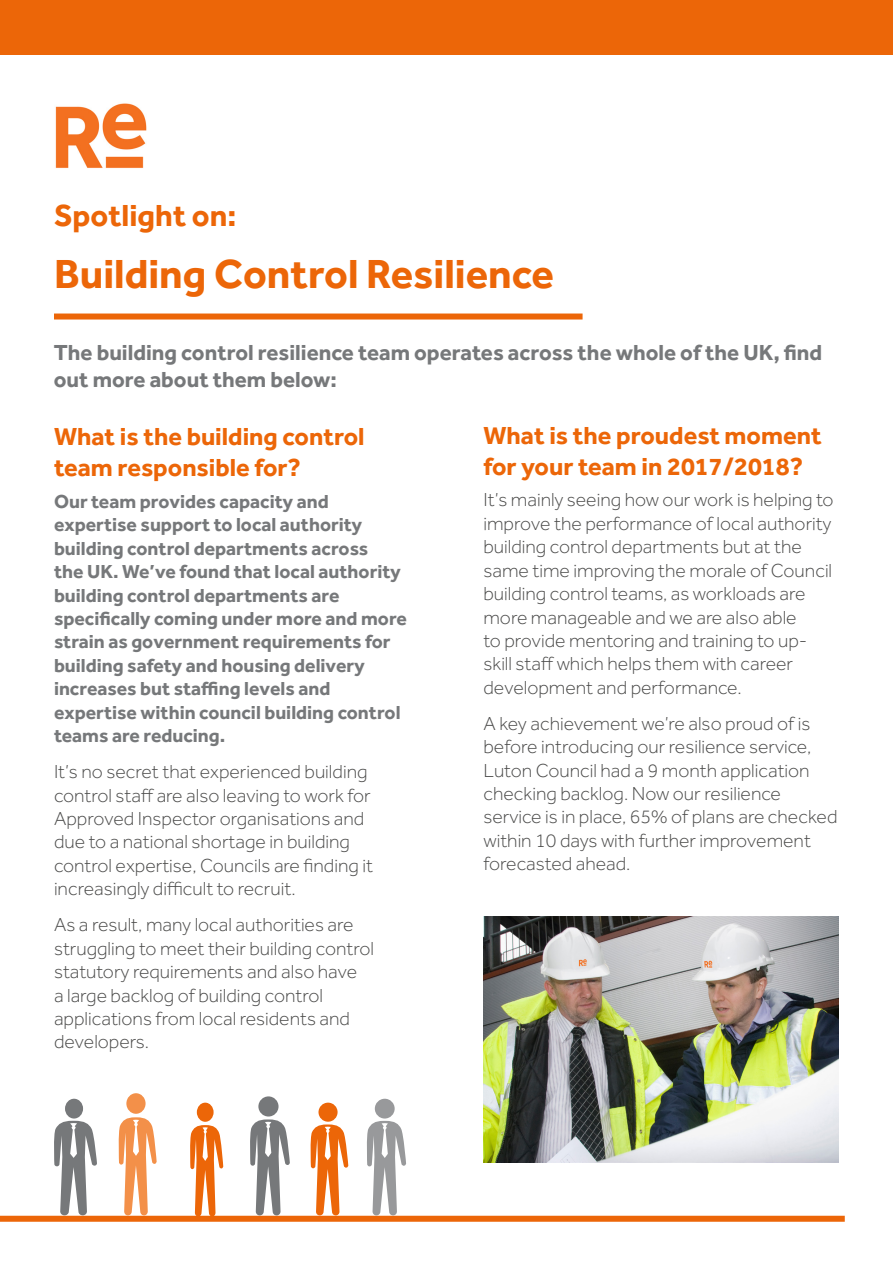
<style>
.page{position:relative;width:893px;height:1263px;background:#fff}
.page>*{position:absolute;margin:0;border:0;box-sizing:border-box;transform-origin:0 0}
.t1{font:700 42px "Effra";color:#ec6608}
.t2{font:700 31.5px "Effra";color:#ec6608}
.t3{font:700 25.5px/30.6px "Effra";color:#ec6608}
.t4{font:700 22.5px/27px "Effra";color:#76787a}
.t5{font:300 19.5px/23.4px "Effra";color:#4a4a49}
.t6{font:700 19.5px/23.4px "Effra";color:#76787a}
</style>
<div class="page">
<div style="left:0;top:0;width:893px;height:54px;background:#ec6608"></div>
<div style="left:54px;top:313px;width:529px;height:6px;background:#ec6608"></div>
<div style="left:0;top:1216px;width:845px;height:6px;background:#ec6608"></div>
<img style="left:483px;top:916px;width:356px;height:246px">
<div style="left:258px;top:1096px;width:21px;height:20px;background:#76787a;border-radius:50%"></div>
<svg style="left:250px;top:1119px;width:40px;height:96px"></svg>
<div style="left:318px;top:1103px;width:20px;height:19px;background:#ec6608;border-radius:50%"></div>
<svg style="left:310px;top:1124px;width:38px;height:91px"></svg>
<div style="left:375px;top:1099px;width:20px;height:19px;background:#98999b;border-radius:50%"></div>
<svg style="left:367px;top:1121px;width:39px;height:94px"></svg>
<div style="left:197px;top:1103px;width:17px;height:19px;background:#ec6608;border-radius:50%"></div>
<svg style="left:189px;top:1125px;width:34px;height:91px"></svg>
<img style="left:55px;top:103px;width:92px;height:65px">
<div style="left:126px;top:1093px;width:20px;height:21px;background:#f39049;border-radius:50%"></div>
<svg style="left:118px;top:1117px;width:39px;height:98px"></svg>
<div style="left:65px;top:1099px;width:18px;height:19px;background:#76787a;border-radius:50%"></div>
<svg style="left:54px;top:1121px;width:43px;height:94px"></svg>
<h2 class="t2" style="left:54px;top:196px;width:184px">Spotlight on:</h2>
<h1 class="t1" style="left:54px;top:248px;width:502px">Building Control Resilience</h1>
<p class="t4" style="left:54px;top:338px;width:770px">The building control resilience team operates across the whole of the UK, find out more about them below:</p>
<h3 class="t3" style="left:483px;top:420px;width:340px">What is the proudest moment for your team in 2017/2018?</h3>
<p class="t5" style="left:483px;top:488px;width:352px">It’s mainly seeing how our work is helping to improve the performance of local authority building control departments but at the same time improving the morale of Council building control teams, as workloads are more manageable and we are also able<br>to provide mentoring and training to up&shy;skill staff which helps them with career development and performance.</p>
<p class="t5" style="left:483px;top:712px;width:355px">A key achievement we’re also proud of is before introducing our resilience service, Luton Council had a 9 month application checking backlog. Now our resilience service is in place, 65% of plans are checked within 10 days with further improvement forecasted ahead.</p>
<h3 class="t3" style="left:54px;top:421px;width:312px">What is the building control team responsible for?</h3>
<p class="t6" style="left:54px;top:489px;width:354px">Our team provides capacity and expertise support to local authority building control departments across<br>the UK. We’ve found that local authority building control departments are specifically coming under more and more strain as government requirements for building safety and housing delivery increases but staffing levels and expertise within council building control teams are reducing.</p>
<p class="t5" style="left:54px;top:760px;width:320px">It’s no secret that experienced building control staff are also leaving to work for Approved Inspector organisations and due to a national shortage in building control expertise, Councils are finding it increasingly difficult to recruit.</p>
<p class="t5" style="left:54px;top:913px;width:321px">As a result, many local authorities are struggling to meet their building control statutory requirements and also have<br>a large backlog of building control applications from local residents and developers.</p>
</div>
